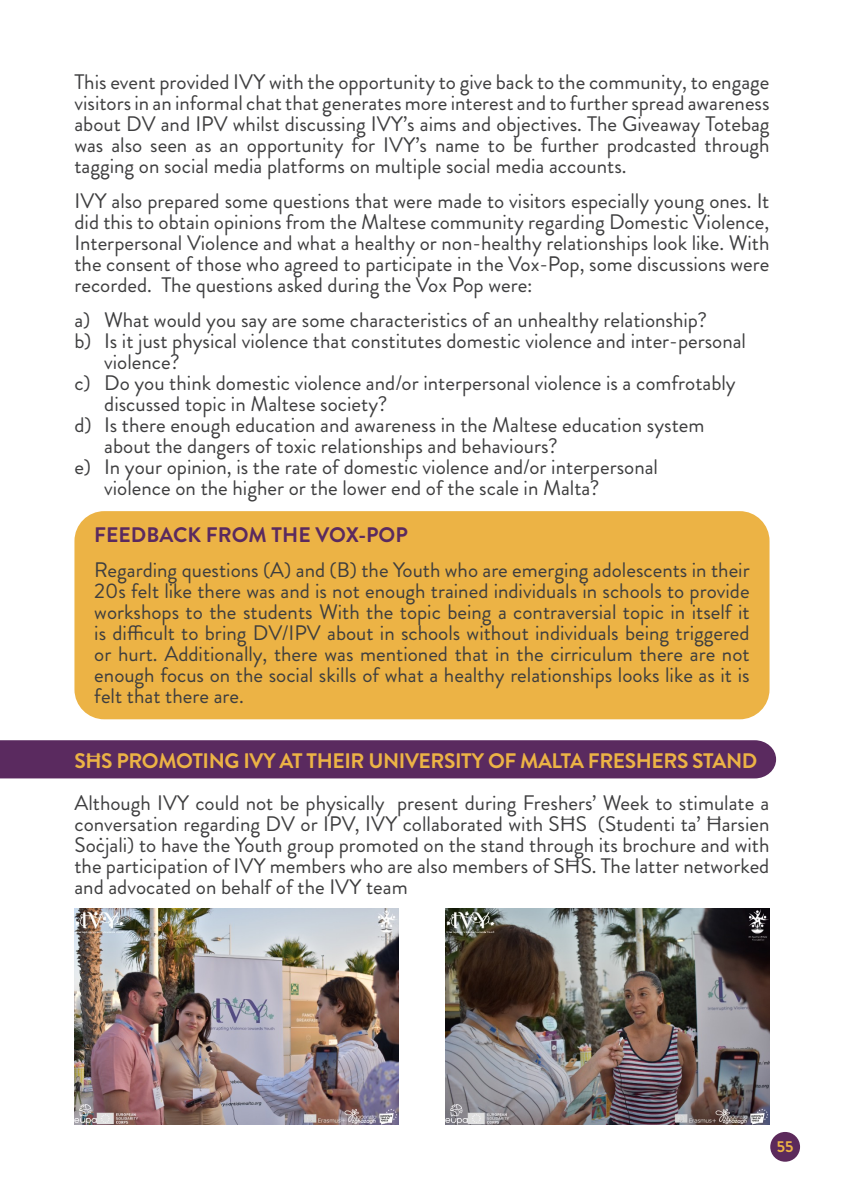
<style>
.page{position:relative;width:844px;height:1191px;background:#fff}
.page>*{position:absolute;margin:0;border:0;box-sizing:border-box;transform-origin:0 0}
.t1{font:21px/21px "Brandon Grotesque";color:#3e3e3f;text-align:justify}
.t2{font:700 21px "Brandon Grotesque";letter-spacing:-.02em;color:#ecb345}
.t3{font:700 21px "Brandon Grotesque";color:#5a2a5f}
.t4{font:700 15.75px "Brandon Grotesque";color:#ecb345}
</style>
<div class="page">
<div style="left:770px;top:1132px;width:29px;height:29px;background:#5c2a5b;border-radius:50%"></div>
<div style="left:0;top:740px;width:775px;height:38px;background:#5a2a5f"></div>
<div style="left:74px;top:511px;width:695px;height:208px;background:#ecb345;border-radius:30px"></div>
<img style="left:74px;top:908px;width:324px;height:216px">
<img style="left:445px;top:908px;width:324px;height:216px">
<p class="t1" style="left:74px;top:72px;width:696px">This event provided IVY with the opportunity to give back to the community, to engage visitors in an informal chat that generates more interest and to further spread awareness about DV and IPV whilst discussing IVY’s aims and objectives. The Giveaway Totebag was also seen as an opportunity for IVY’s name to be further prodcasted through tagging on social media platforms on multiple social media accounts.</p>
<p class="t1" style="left:74px;top:191px;width:696px">IVY also prepared some questions that were made to visitors especially young ones. It did this to obtain opinions from the Maltese community regarding Domestic Violence, Interpersonal Violence and what a healthy or non-healthy relationships look like. With the consent of those who agreed to participate in the Vox-Pop, some discussions were recorded. The questions asked during the Vox Pop were:</p>
<p class="t1" style="left:74px;top:310px;width:634px">a) What would you say are some characteristics of an unhealthy relationship?</p>
<p class="t1" style="left:74px;top:331px;width:673px">b) Is it just physical violence that constitutes domestic violence and inter-personal</p>
<p class="t1" style="left:104px;top:352px;width:77px">violence?</p>
<p class="t1" style="left:74px;top:373px;width:662px">c) Do you think domestic violence and/or interpersonal violence is a comfrotably</p>
<p class="t1" style="left:104px;top:394px;width:285px">discussed topic in Maltese society?</p>
<p class="t1" style="left:74px;top:415px;width:631px">d) Is there enough education and awareness in the Maltese education system</p>
<p class="t1" style="left:104px;top:436px;width:455px">about the dangers of toxic relationships and behaviours?</p>
<p class="t1" style="left:74px;top:457px;width:585px">e) In your opinion, is the rate of domestic violence and/or interpersonal</p>
<p class="t1" style="left:104px;top:478px;width:496px">violence on the higher or the lower end of the scale in Malta?</p>
<p class="t3" style="left:94px;top:520px;width:315px">FEEDBACK FROM THE VOX-POP</p>
<p class="t1" style="left:94px;top:559px;width:656px">Regarding questions (A) and (B) the Youth who are emerging adolescents in their 20s felt like there was and is not enough trained individuals in schools to provide workshops to the students With the topic being a contraversial topic in itself it is difficult to bring DV/IPV about in schools without individuals being triggered or hurt. Additionally, there was mentioned that in the cirriculum there are not enough focus on the social skills of what a healthy relationships looks like as it is felt that there are.</p>
<p class="t2" style="left:74px;top:746px;width:684px">SĦS PROMOTING IVY AT THEIR UNIVERSITY OF MALTA FRESHERS STAND</p>
<p class="t1" style="left:74px;top:792px;width:696px">Although IVY could not be physically present during Freshers’ Week to stimulate a conversation regarding DV or IPV, IVY collaborated with SĦS (Studenti ta’ Ħarsien Soċjali) to have the Youth group promoted on the stand through its brochure and with the participation of IVY members who are also members of SĦS. The latter networked and advocated on behalf of the IVY team</p>
<p class="t4" style="left:776px;top:1135px;width:18px">55</p>
</div>
